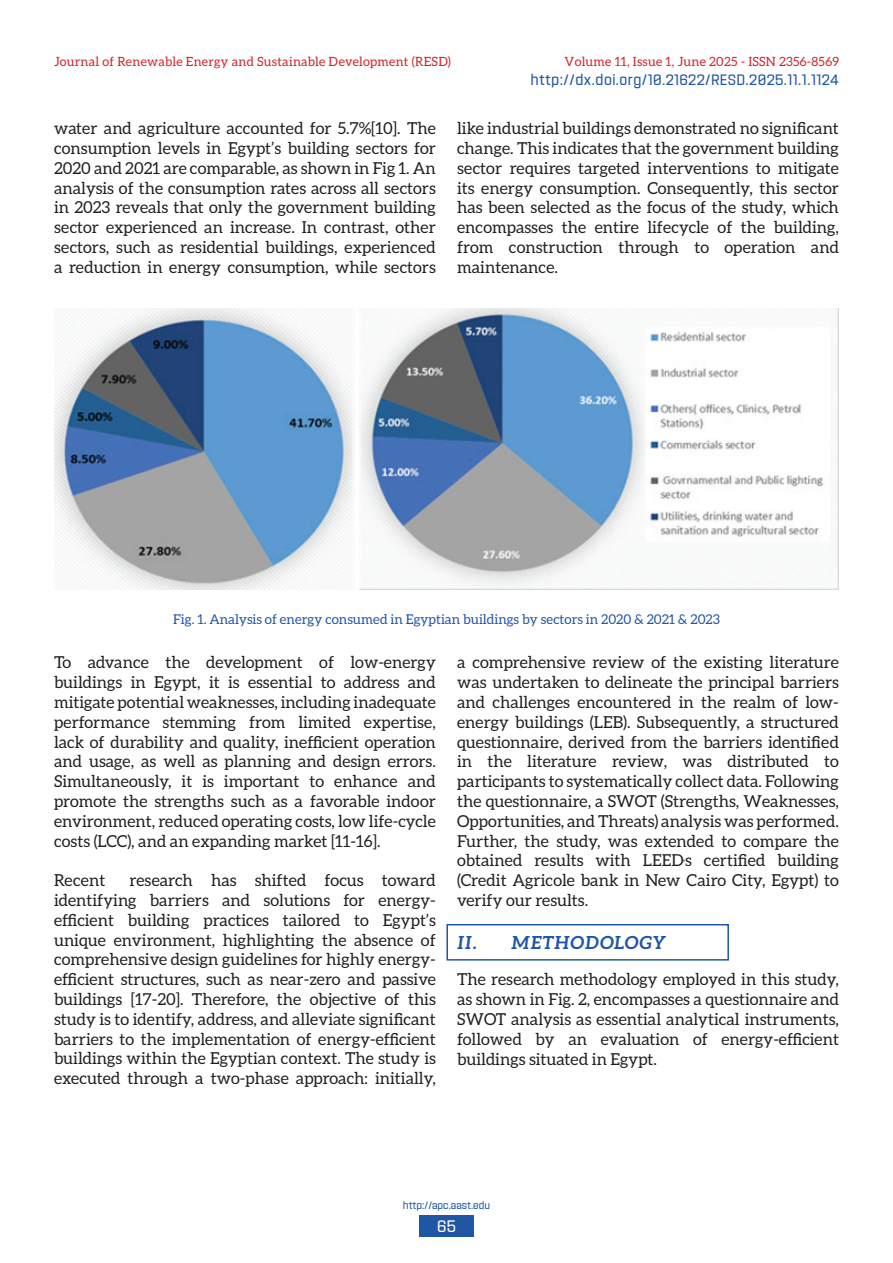
<style>
.page{position:relative;width:893px;height:1263px;background:#fff}
.page>*{position:absolute;margin:0;border:0;box-sizing:border-box;transform-origin:0 0}
.t1{font:italic 700 18px "Aleo";letter-spacing:.02em;color:#2056a6}
.t2{font:16.5px/19.8px "Aleo";color:#231f20;text-align:justify}
.t3{font:semi-condensed 16.5px "Navine Demo";color:#fff}
.t4{font:semi-condensed 15px "Navine Demo";letter-spacing:.03em;color:#2056a6}
.t5{font:13.5px "Aleo";color:#2056a6}
.t6{font:12.75px "Aleo";letter-spacing:.02em;color:#d1232a}
.t7{font:semi-condensed 10.5px "Navine Demo";color:#2056a6}
</style>
<div class="page">
<div style="left:419px;top:1215px;width:54px;height:21px;background:#2056a6"></div>
<img style="left:54px;top:309px;width:785px;height:280px">
<div style="left:446px;top:924px;width:283px;height:36px;border:2px solid #2056a6"></div>
<p class="t6" style="left:54px;top:54px;width:398px">Journal of Renewable Energy and Sustainable Development (RESD)</p>
<p class="t6" style="left:564px;top:54px;width:276px">Volume 11, Issue 1, June 2025 - ISSN 2356-8569</p>
<p class="t4" style="left:530px;top:72px;width:310px">http://dx.doi.org/10.21622/RESD.2025.11.1.1124</p>
<p class="t2" style="left:54px;top:118px;width:383px">water and agriculture accounted for 5.7%[10]. The consumption levels in Egypt’s building sectors for 2020 and 2021 are comparable, as shown in Fig 1. An analysis of the consumption rates across all sectors in 2023 reveals that only the government building sector experienced an increase. In contrast, other sectors, such as residential buildings, experienced a reduction in energy consumption, while sectors</p>
<p class="t2" style="left:457px;top:118px;width:383px">like industrial buildings demonstrated no significant change. This indicates that the government building sector requires targeted interventions to mitigate its energy consumption. Consequently, this sector has been selected as the focus of the study, which encompasses the entire lifecycle of the building, from construction through to operation and maintenance.</p>
<p class="t5" style="left:173px;top:612px;width:548px">Fig. 1. Analysis of energy consumed in Egyptian buildings by sectors in 2020 &amp; 2021 &amp; 2023</p>
<p class="t2" style="left:54px;top:652px;width:383px">To advance the development of low-energy buildings in Egypt, it is essential to address and mitigate potential weaknesses, including inadequate performance stemming from limited expertise, lack of durability and quality, inefficient operation and usage, as well as planning and design errors.<br>Simultaneously, it is important to enhance and promote the strengths such as a favorable indoor environment, reduced operating costs, low life-cycle costs (LCC), and an expanding market [11-16].</p>
<p class="t2" style="left:54px;top:870px;width:53px">Recent</p>
<p class="t2" style="left:457px;top:652px;width:383px">a comprehensive review of the existing literature was undertaken to delineate the principal barriers and challenges encountered in the realm of low&shy;energy buildings (LEB). Subsequently, a structured questionnaire, derived from the barriers identified in the literature review, was distributed to participants to systematically collect data. Following the questionnaire, a SWOT (Strengths, Weaknesses, Opportunities, and Threats) analysis was performed.<br>Further, the study, was extended to compare the obtained results with LEED<sup>,</sup>s certified building (Credit Agricole bank in New Cairo City, Egypt) to verify our results.</p>
<p class="t1" style="left:457px;top:932px;width:211px">II. METHODOLOGY</p>
<p class="t2" style="left:457px;top:969px;width:383px">The research methodology employed in this study, as shown in Fig. 2, encompasses a questionnaire and SWOT analysis as essential analytical instruments, followed by an evaluation of energy-efficient buildings situated in Egypt.</p>
<p class="t2" style="left:54px;top:870px;width:383px;text-indent:76px">research has shifted focus toward identifying barriers and solutions for energy&shy;efficient building practices tailored to Egypt’s unique environment, highlighting the absence of comprehensive design guidelines for highly energy&shy;efficient structures, such as near-zero and passive buildings [17-20]. Therefore, the objective of this study is to identify, address, and alleviate significant barriers to the implementation of energy-efficient buildings within the Egyptian context. The study is executed through a two-phase approach: initially,</p>
<p class="t7" style="left:403px;top:1200px;width:89px">http://apc.aast.edu</p>
<p class="t3" style="left:437px;top:1217px;width:20px">65</p>
</div>
